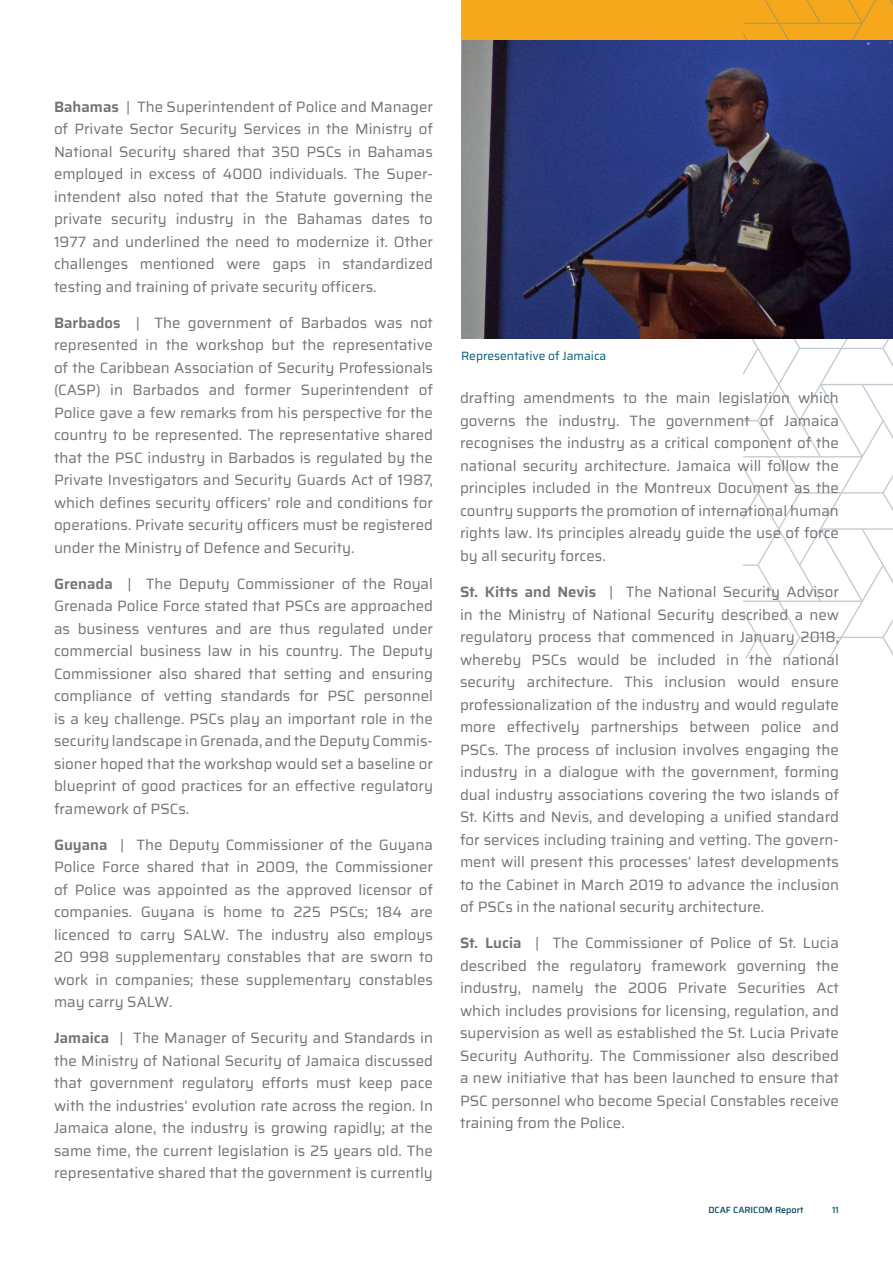
<style>
.page{position:relative;width:893px;height:1263px;background:#fff}
.page>*{position:absolute;margin:0;border:0;box-sizing:border-box;transform-origin:0 0}
.t1{font:15px/22.5px "Saira";color:#727477;text-align:justify}
.t2{font:12px "Saira";color:#005d77}
.t3{font:500 9px "Saira";color:#004460}
.t4{font:500 9px "Saira";color:#005d77}
.s1{font-weight:600}
</style>
<div class="page">
<div style="left:461px;top:0;width:431px;height:40px;background:#f5a81c"></div>
<svg style="left:743px;top:0;width:150px;height:40px"></svg>
<svg style="left:743px;top:338px;width:150px;height:320px"></svg>
<img style="left:461px;top:40px;width:432px;height:298px">
<p class="t1" style="left:54px;top:95px;width:380px"><span class="s1">Bahamas</span> | The Superintendent of Police and Manager of Private Sector Security Services in the Ministry of National Security shared that 350 PSCs in Bahamas employed in excess of 4000 individuals. The Super&shy;intendent also noted that the Statute governing the private security industry in the Bahamas dates to 1977 and underlined the need to modernize it. Other challenges mentioned were gaps in standardized testing and training of private security officers.</p>
<p class="t1" style="left:54px;top:311px;width:381px"><span class="s1">Barbados</span> | The government of Barbados was not represented in the workshop but the representative of the Caribbean Association of Security Professionals (CASP) in Barbados and former Superintendent of Police gave a few remarks from his perspective for the country to be represented. The representative shared that the PSC industry in Barbados is regulated by the Private Investigators and Security Guards Act of 1987, which defines security officers’ role and conditions for operations. Private security officers must be registered under the Ministry of Defence and Security.</p>
<p class="t1" style="left:54px;top:572px;width:380px"><span class="s1">Grenada</span> | The Deputy Commissioner of the Royal Grenada Police Force stated that PSCs are approached as business ventures and are thus regulated under commercial business law in his country. The Deputy Commissioner also shared that setting and ensuring compliance of vetting standards for PSC personnel is a key challenge. PSCs play an important role in the security landscape in Grenada, and the Deputy Commis&shy;sioner hoped that the workshop would set a baseline or blueprint of good practices for an effective regulatory framework of PSCs.</p>
<p class="t1" style="left:54px;top:833px;width:380px"><span class="s1">Guyana</span> | The Deputy Commissioner of the Guyana Police Force shared that in 2009, the Commissioner of Police was appointed as the approved licensor of companies. Guyana is home to 225 PSCs; 184 are licenced to carry SALW. The industry also employs 20 998 supplementary constables that are sworn to work in companies; these supplementary constables may carry SALW.</p>
<p class="t1" style="left:54px;top:1026px;width:381px"><span class="s1">Jamaica</span> | The Manager of Security and Standards in the Ministry of National Security of Jamaica discussed that government regulatory efforts must keep pace with the industries’ evolution rate across the region. In Jamaica alone, the industry is growing rapidly; at the same time, the current legislation is 25 years old. The representative shared that the government is currently</p>
<p class="t2" style="left:461px;top:347px;width:147px">Representative of Jamaica</p>
<p class="t1" style="left:460px;top:387px;width:381px">drafting amendments to the main legislation which governs the industry. The government of Jamaica recognises the industry as a critical component of the national security architecture. Jamaica will follow the principles included in the Montreux Document as the country supports the promotion of international human rights law. Its principles already guide the use of force by all security forces.</p>
<p class="t1" style="left:460px;top:580px;width:380px"><span class="s1">St. Kitts and Nevis</span> | The National Security Advisor in the Ministry of National Security described a new regulatory process that commenced in January 2018, whereby PSCs would be included in the national security architecture. This inclusion would ensure professionalization of the industry and would regulate more effectively partnerships between police and PSCs. The process of inclusion involves engaging the industry in a dialogue with the government, forming dual industry associations covering the two islands of St. Kitts and Nevis, and developing a unified standard for services including training and vetting. The govern&shy;ment will present this processes’ latest developments to the Cabinet in March 2019 to advance the inclusion of PSCs in the national security architecture.</p>
<p class="t1" style="left:460px;top:931px;width:380px"><span class="s1">St. Lucia</span> | The Commissioner of Police of St. Lucia described the regulatory framework governing the industry, namely the 2006 Private Securities Act which includes provisions for licensing, regulation, and supervision as well as established the St. Lucia Private Security Authority. The Commissioner also described a new initiative that has been launched to ensure that PSC personnel who become Special Constables receive training from the Police.</p>
<p class="t3" style="left:708px;top:1203px;width:97px">DCAF CARICOM Report</p>
<p class="t4" style="left:832px;top:1203px;width:8px">11</p>
</div>
